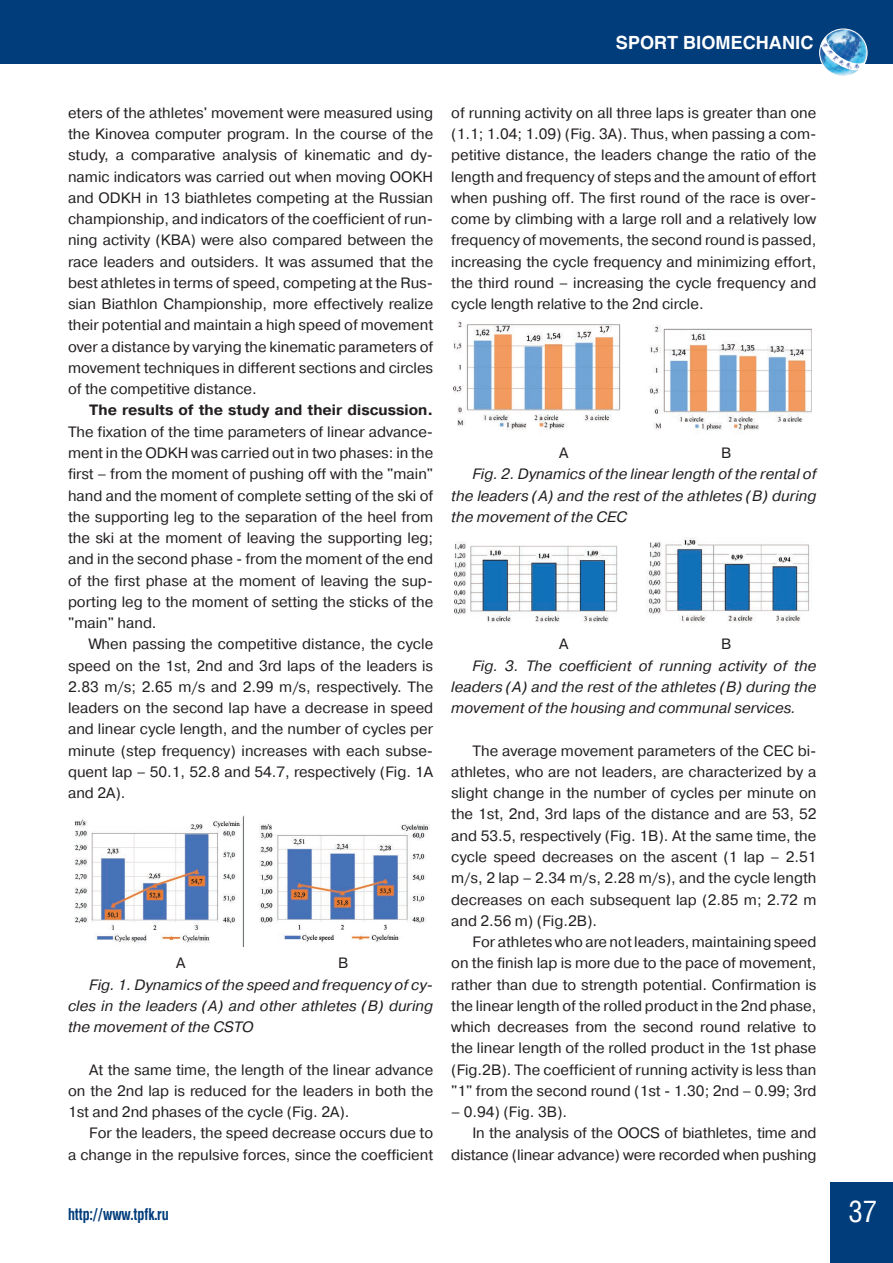
<style>
.page{position:relative;width:893px;height:1263px;background:#fff}
.page>*{position:absolute;margin:0;border:0;box-sizing:border-box;transform-origin:0 0}
.t1{font:30px "Helios Cond C";color:#fff}
.t2{font:700 18px "Helios C";color:#fff}
.t3{font:700 16.5px "Helios Cond C";color:#013c7b;scale:.91 1}
.ОСНОВНОЙ_ТЕКСТ{font:15px/21.3px "Pragmatica C";color:#231f20;text-align:justify}
.ОСНОВНОЙ_ТЕКСТ-2{font:italic 15px/21.3px "Pragmatica C";color:#231f20;text-align:justify}
.s1{font-weight:700}
</style>
<div class="page">
<div style="left:831px;top:1182px;width:62px;height:81px;background:#013c7b"></div>
<div style="left:0;top:0;width:893px;height:64px;background:#013c7b"></div>
<img style="left:74px;top:816px;width:356px;height:130px">
<img style="left:453px;top:321px;width:359px;height:110px">
<img style="left:454px;top:538px;width:356px;height:85px">
<img style="left:828px;top:29px;width:40px;height:46px">
<div style="left:819px;top:29px;width:48px;height:48px;border:1px solid #fff;border-radius:50%"></div>
<svg style="left:820px;top:34px;width:46px;height:40px;background:#7eb2d7"></svg>
<p class="t2" style="left:616px;top:33px;width:199px">SPORT BIOMECHANIC</p>
<p class="ОСНОВНОЙ_ТЕКСТ" style="left:68px;top:102px;width:367px">eters of the athletes' movement were measured using the Kinovea computer program. In the course of the study, a comparative analysis of kinematic and dy&shy;namic indicators was carried out when moving OOKH and ODKH in 13 biathletes competing at the Russian championship, and indicators of the coefficient of run&shy;ning activity (KBA) were also compared between the race leaders and outsiders. It was assumed that the best athletes in terms of speed, competing at the Rus&shy;sian Biathlon Championship, more effectively realize their potential and maintain a high speed of movement over a distance by varying the kinematic parameters of movement techniques in different sections and circles of the competitive distance.</p>
<p class="ОСНОВНОЙ_ТЕКСТ" style="left:68px;top:400px;width:367px;text-indent:21px"><span class="s1">The results of the study and their discussion.<br></span>The fixation of the time parameters of linear advance&shy;ment in the ODKH was carried out in two phases: in the first – from the moment of pushing off with the "main" hand and the moment of complete setting of the ski of the supporting leg to the separation of the heel from the ski at the moment of leaving the supporting leg; and in the second phase - from the moment of the end of the first phase at the moment of leaving the sup&shy;porting leg to the moment of setting the sticks of the "main" hand.</p>
<p class="ОСНОВНОЙ_ТЕКСТ" style="left:68px;top:634px;width:367px;text-indent:21px">When passing the competitive distance, the cycle speed on the 1st, 2nd and 3rd laps of the leaders is 2.83 m/s; 2.65 m/s and 2.99 m/s, respectively. The leaders on the second lap have a decrease in speed and linear cycle length, and the number of cycles per minute (step frequency) increases with each subse&shy;quent lap – 50.1, 52.8 and 54.7, respectively (Fig. 1A and 2A).</p>
<p class="ОСНОВНОЙ_ТЕКСТ" style="left:176px;top:952px;width:11px">A</p>
<p class="ОСНОВНОЙ_ТЕКСТ" style="left:338px;top:952px;width:12px">B</p>
<p class="ОСНОВНОЙ_ТЕКСТ-2" style="left:68px;top:974px;width:367px;text-indent:21px">Fig. 1. Dynamics of the speed and frequency of cy&shy;cles in the leaders (A) and other athletes (B) during the movement of the CSTO</p>
<p class="ОСНОВНОЙ_ТЕКСТ" style="left:68px;top:1059px;width:367px;text-indent:21px">At the same time, the length of the linear advance on the 2nd lap is reduced for the leaders in both the 1st and 2nd phases of the cycle (Fig. 2A).</p>
<p class="ОСНОВНОЙ_ТЕКСТ" style="left:68px;top:1123px;width:367px;text-align:right">For the leaders, the speed decrease occurs due to<br>a change in the repulsive forces, since the coefficient</p>
<p class="ОСНОВНОЙ_ТЕКСТ" style="left:451px;top:102px;width:367px">of running activity on all three laps is greater than one (1.1; 1.04; 1.09) (Fig. 3A). Thus, when passing a com&shy;petitive distance, the leaders change the ratio of the length and frequency of steps and the amount of effort when pushing off. The first round of the race is over&shy;come by climbing with a large roll and a relatively low frequency of movements, the second round is passed, increasing the cycle frequency and minimizing effort, the third round – increasing the cycle frequency and cycle length relative to the 2nd circle.</p>
<p class="ОСНОВНОЙ_ТЕКСТ" style="left:559px;top:442px;width:11px">A</p>
<p class="ОСНОВНОЙ_ТЕКСТ" style="left:721px;top:442px;width:12px">B</p>
<p class="ОСНОВНОЙ_ТЕКСТ-2" style="left:451px;top:463px;width:367px;text-indent:21px">Fig. 2. Dynamics of the linear length of the rental of the leaders (A) and the rest of the athletes (B) during the movement of the CEC</p>
<p class="ОСНОВНОЙ_ТЕКСТ" style="left:559px;top:634px;width:11px">A</p>
<p class="ОСНОВНОЙ_ТЕКСТ" style="left:721px;top:634px;width:12px">B</p>
<p class="ОСНОВНОЙ_ТЕКСТ-2" style="left:451px;top:655px;width:367px;text-indent:21px">Fig. 3. The coefficient of running activity of the leaders (A) and the rest of the athletes (B) during the movement of the housing and communal services.</p>
<p class="ОСНОВНОЙ_ТЕКСТ" style="left:451px;top:740px;width:367px;text-indent:21px">The average movement parameters of the CEC bi&shy;athletes, who are not leaders, are characterized by a slight change in the number of cycles per minute on the 1st, 2nd, 3rd laps of the distance and are 53, 52 and 53.5, respectively (Fig. 1B). At the same time, the cycle speed decreases on the ascent (1 lap – 2.51 m/s, 2 lap – 2.34 m/s, 2.28 m/s), and the cycle length decreases on each subsequent lap (2.85 m; 2.72 m and 2.56 m) (Fig.2B).</p>
<p class="ОСНОВНОЙ_ТЕКСТ" style="left:451px;top:931px;width:367px;text-indent:21px">For athletes who are not leaders, maintaining speed on the finish lap is more due to the pace of movement, rather than due to strength potential. Confirmation is the linear length of the rolled product in the 2nd phase, which decreases from the second round relative to the linear length of the rolled product in the 1st phase (Fig.2B). The coefficient of running activity is less than "1" from the second round (1st - 1.30; 2nd – 0.99; 3rd</p>
<p class="ОСНОВНОЙ_ТЕКСТ" style="left:451px;top:1101px;width:117px">– 0.94) (Fig. 3B).</p>
<p class="ОСНОВНОЙ_ТЕКСТ" style="left:451px;top:1123px;width:367px;text-align:right">In the analysis of the OOCS of biathletes, time and distance (linear advance) were recorded when pushing</p>
<p class="t3" style="left:68px;top:1204px;width:112px">http://www.tpfk.ru</p>
<h1 class="t1" style="left:848px;top:1194px;width:30px">37</h1>
</div>
